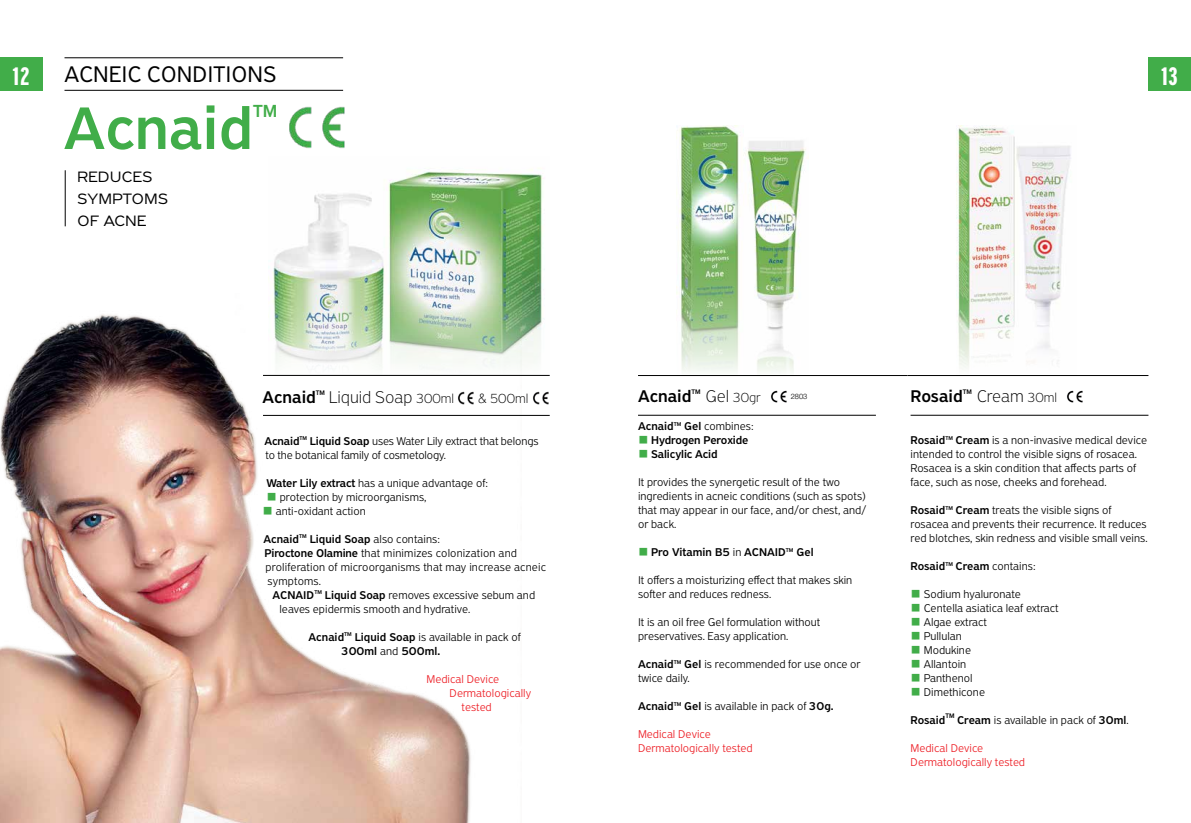
<style>
.page{position:relative;width:1191px;height:823px;background:#fff}
.page>*{position:absolute;margin:0;border:0;box-sizing:border-box;transform-origin:0 0}
.t1{font:500 63.7px "PF Grand Gothic";color:#41ad49}
.t2{font:700 27px "PF Grand Gothic Comp";color:#fff}
.t3{font:24px "PF Grand Gothic";color:#000}
.t4{font:500 18.6px "PF Grand Gothic";color:#41ad49}
.t5{font:100 18px "PF Grand Gothic";color:#000}
.t6{font:500 18px "PF Grand Gothic";color:#000}
.t7{font:16px/22px "PF Grand Gothic Wide";letter-spacing:-.005em;color:#000}
.t8{font:100 14px "PF Grand Gothic";color:#000}
.t9{font:300 12px/14px "PF Grand Gothic";color:#000}
.t10{font:500 12px/14px "PF Grand Gothic";color:#000}
.t11{font:300 12px/14px "PF Grand Gothic";color:#ed1d24}
.t12{font:300 8px "Helvetica Neue Greek";color:#000}
.t13{font:500 7px "PF Grand Gothic";color:#000}
.s1{font-size:14px}
.s2{font-weight:500}
.s3{font-family:"PF Grand Gothik Extended";color:#41ad49}
.s4{font-weight:300}
.s5{font-size:18px}
.s6{font-family:"PF Grand Gothik Extended";font-weight:300;color:#41ad49}
</style>
<div class="page">
<img style="left:0;top:314px;width:522px;height:508px">
<img style="left:268px;top:168px;width:282px;height:207px">
<img style="left:957px;top:125px;width:114px;height:243px">
<img style="left:676px;top:125px;width:63px;height:246px">
<img style="left:743px;top:140px;width:66px;height:232px">
<img style="left:771px;top:390px;width:16px;height:13px">
<img style="left:456px;top:391px;width:21px;height:15px">
<img style="left:533px;top:391px;width:16px;height:14px">
<img style="left:289px;top:106px;width:56px;height:42px">
<img style="left:1067px;top:390px;width:16px;height:13px">
<hr style="left:64px;top:90px;width:279px;height:1px;background:#000">
<hr style="left:64px;top:58px;width:279px;height:1px;background:#000">
<div style="left:0;top:58px;width:43px;height:33px;background:#41ad49"></div>
<div style="left:1148px;top:58px;width:43px;height:33px;background:#41ad49"></div>
<hr style="left:65px;top:170px;width:1px;height:56px;background:#000">
<hr style="left:263px;top:375px;width:287px;height:1px;background:#000">
<hr style="left:638px;top:375px;width:269px;height:1px;background:#000">
<hr style="left:907px;top:375px;width:241px;height:1px;background:#000">
<hr style="left:263px;top:415px;width:287px;height:1px;background:#000">
<hr style="left:638px;top:415px;width:238px;height:1px;background:#000">
<hr style="left:910px;top:415px;width:238px;height:1px;background:#000">
<h3 class="t3" style="left:64px;top:61px;width:213px">ACNEIC CONDITIONS</h3>
<h2 class="t2" style="left:13px;top:61px;width:19px">12</h2>
<h2 class="t2" style="left:1161px;top:61px;width:19px">13</h2>
<h1 class="t1" style="left:64px;top:92px;width:191px">Acnaid</h1>
<h3 class="t4" style="left:253px;top:101px;width:26px">TM</h3>
<h3 class="t7" style="left:77px;top:166px;width:93px">REDUCES<br>SYMPTOMS<br>OF ACNE</h3>
<h3 class="t6" style="left:262px;top:386px;width:55px">Acnaid</h3>
<p class="t13" style="left:316px;top:388px;width:11px">TM</p>
<h3 class="t5" style="left:329px;top:386px;width:127px">Liquid Soap <span class="s1">300ml</span></h3>
<p class="t8" style="left:478px;top:390px;width:52px">&amp; 500ml</p>
<p class="t9" style="left:264px;top:433px;width:276px"><span class="s2">Acnaid</span><sup>TM</sup> <span class="s2">Liquid Soap</span> uses Water Lily extract that belongs to the botanical family of cosmetology.</p>
<p class="t9" style="left:266px;top:475px;width:223px"><span class="s2">Water Lily extract</span> has a unique advantage of:</p>
<p class="t9" style="left:266px;top:489px;width:162px"><span class="s3">■</span> protection by microorganisms,</p>
<p class="t9" style="left:262px;top:503px;width:105px"><span class="s3">■</span> anti-oxidant action</p>
<p class="t9" style="left:263px;top:531px;width:284px"><span class="s2">Acnaid</span><sup>TM</sup> <span class="s2">Liquid Soap</span> also contains:<br><span class="s2">Piroctone Olamine</span> that minimizes colonization and proliferation of microorganisms that may increase acneic symptoms.</p>
<p class="t9" style="left:279px;top:587px;width:257px;text-indent:-7px"><span class="s2">ACNAID</span><sup>TM</sup> <span class="s2">Liquid Soap</span> removes excessive sebum and leaves epidermis smooth and hydrative.</p>
<p class="t10" style="left:341px;top:629px;width:181px;text-indent:-33px">Acnaid<sup>TM</sup> Liquid Soap <span class="s4">is available in pack of<br></span>300ml <span class="s4">and</span> 500ml.</p>
<p class="t11" style="left:426px;top:671px;width:74px">Medical Device</p>
<p class="t11" style="left:449px;top:685px;width:83px">Dermatologically</p>
<p class="t11" style="left:461px;top:699px;width:32px">tested</p>
<h3 class="t6" style="left:638px;top:385px;width:55px">Acnaid</h3>
<p class="t13" style="left:691px;top:387px;width:11px">TM</p>
<p class="t8" style="left:705px;top:389px;width:57px"><span class="s5">Gel</span> 30gr</p>
<p class="t10" style="left:638px;top:419px;width:117px">Acnaid<sup>TM</sup> Gel <span class="s4">combines:</span></p>
<p class="t10" style="left:638px;top:433px;width:112px"><span class="s6">■</span> Hydrogen Peroxide</p>
<p class="t10" style="left:638px;top:447px;width:81px"><span class="s6">■</span> Salicylic Acid</p>
<p class="t9" style="left:638px;top:474px;width:230px">It provides the synergetic result of the two ingredients in acneic conditions (such as spots) that may appear in our face, and/or chest, and/ or back.</p>
<p class="t10" style="left:638px;top:545px;width:177px"><span class="s6">■</span> Pro Vitamin B5 <span class="s4">in</span> ACNAID<sup>TM</sup> Gel</p>
<p class="t9" style="left:638px;top:572px;width:216px">It offers a moisturizing effect that makes skin softer and reduces redness.</p>
<p class="t9" style="left:638px;top:614px;width:184px">It is an oil free Gel formulation without preservatives. Easy application.</p>
<p class="t9" style="left:638px;top:656px;width:224px"><span class="s2">Acnaid</span><sup>TM</sup> <span class="s2">Gel</span> is recommended for use once or twice daily.</p>
<p class="t9" style="left:638px;top:698px;width:197px"><span class="s2">Acnaid</span><sup>TM</sup> <span class="s2">Gel</span> is available in pack of <span class="s2">30g.</span></p>
<p class="t11" style="left:638px;top:726px;width:116px">Medical Device<br>Dermatologically tested</p>
<p class="t12" style="left:790px;top:392px;width:18px">2803</p>
<h3 class="t6" style="left:910px;top:385px;width:54px">Rosaid</h3>
<p class="t13" style="left:962px;top:387px;width:11px">TM</p>
<h3 class="t5" style="left:976px;top:386px;width:82px">Cream <span class="s1">30ml</span></h3>
<p class="t9" style="left:910px;top:432px;width:238px"><span class="s2">Rosaid</span><sup>TM</sup> <span class="s2">Cream</span> is a non-invasive medical device intended to control the visible signs of rosacea.<br>Rosacea is a skin condition that affects parts of face, such as nose, cheeks and forehead.</p>
<p class="t9" style="left:910px;top:502px;width:238px"><span class="s2">Rosaid</span><sup>TM</sup> <span class="s2">Cream</span> treats the visible signs of rosacea and prevents their recurrence. It reduces red blotches, skin redness and visible small veins.</p>
<p class="t10" style="left:910px;top:559px;width:127px">Rosaid<sup>TM</sup> Cream <span class="s4">contains:</span></p>
<p class="t9" style="left:910px;top:586px;width:112px"><span class="s3">■</span> Sodium hyaluronate</p>
<p class="t9" style="left:910px;top:600px;width:150px"><span class="s3">■</span> Centella asiatica leaf extract</p>
<p class="t9" style="left:910px;top:614px;width:78px"><span class="s3">■</span> Algae extract</p>
<p class="t9" style="left:910px;top:628px;width:53px"><span class="s3">■</span> Pullulan</p>
<p class="t9" style="left:910px;top:642px;width:62px"><span class="s3">■</span> Modukine</p>
<p class="t9" style="left:910px;top:656px;width:57px"><span class="s3">■</span> Allantoin</p>
<p class="t9" style="left:910px;top:670px;width:64px"><span class="s3">■</span> Panthenol</p>
<p class="t9" style="left:910px;top:684px;width:76px"><span class="s3">■</span> Dimethicone</p>
<p class="t10" style="left:910px;top:713px;width:36px">Rosaid</p>
<p class="t13" style="left:945px;top:711px;width:11px">TM</p>
<p class="t9" style="left:957px;top:712px;width:173px"><span class="s2">Cream</span> is available in pack of <span class="s2">30ml</span>.</p>
<p class="t11" style="left:910px;top:740px;width:116px">Medical Device<br>Dermatologically tested</p>
</div>
